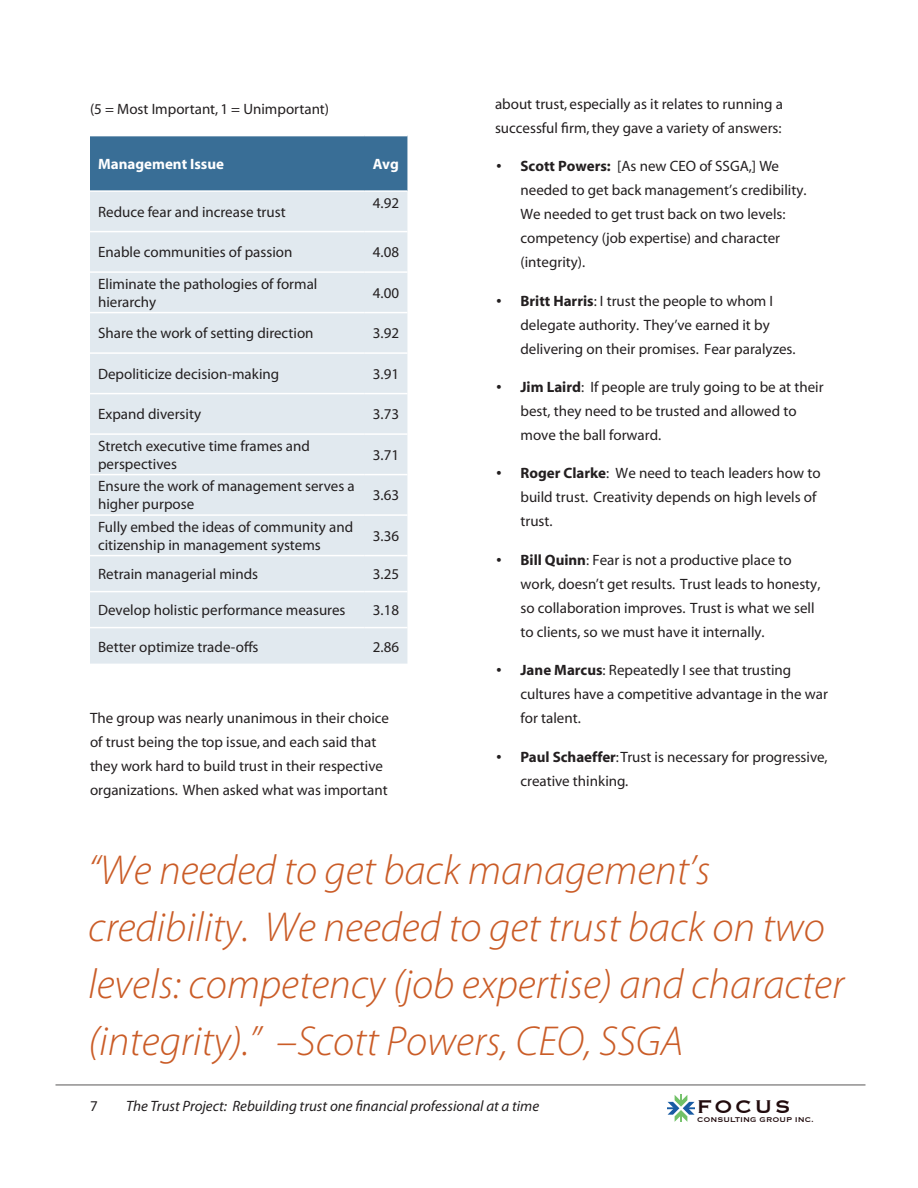
<style>
.page{position:relative;width:918px;height:1188px;background:#fff}
.page>*{position:absolute;margin:0;border:0;box-sizing:border-box;transform-origin:0 0}
.callouts{font:italic 300 42px/57px "Myriad Pro";color:#ca5c27}
.body{font:15px/24px "Myriad";color:#231f20}
.t1{font:15px/18px "Myriad Pro";color:#231f20}
.bullets{font:15px/24px "Myriad";color:#231f20}
.t2{font:italic 15px "Myriad Pro";color:#231f20}
.t3{font:700 15px "Myriad Pro";color:#fff}
.t4{font:700 15px "Myriad";color:#231f20}
.t5{font:14.7px "Copperplate";letter-spacing:.05em;color:#231f20}
.t6{font:9px "Copperplate";color:#210b0d}
.t7{font:4.95px "Copperplate";letter-spacing:.08em;color:#231f20}
.s1{font-weight:700}
</style>
<div class="page">
<hr style="left:56px;top:1085px;width:810px;height:1px;background:#231f20">
<svg style="left:667px;top:1095px;width:28px;height:27px"></svg>
<div style="left:90px;top:136px;width:317px;height:54px;background:#396e96"></div>
<div style="left:90px;top:192px;width:317px;height:472px;background:#e1e9ef"></div>
<hr style="left:90px;top:555px;width:275px;height:1px;background:#fff">
<hr style="left:365px;top:555px;width:42px;height:1px;background:#fff">
<hr style="left:90px;top:591px;width:275px;height:1px;background:#fff">
<hr style="left:365px;top:591px;width:42px;height:1px;background:#fff">
<hr style="left:90px;top:627px;width:275px;height:1px;background:#fff">
<hr style="left:365px;top:627px;width:42px;height:1px;background:#fff">
<hr style="left:90px;top:231px;width:275px;height:1px;background:#fff">
<hr style="left:365px;top:231px;width:42px;height:1px;background:#fff">
<hr style="left:90px;top:271px;width:275px;height:2px;background:#fff">
<hr style="left:365px;top:271px;width:42px;height:2px;background:#fff">
<hr style="left:90px;top:312px;width:275px;height:1px;background:#fff">
<hr style="left:365px;top:312px;width:42px;height:1px;background:#fff">
<hr style="left:90px;top:352px;width:275px;height:2px;background:#fff">
<hr style="left:365px;top:352px;width:42px;height:2px;background:#fff">
<hr style="left:90px;top:393px;width:275px;height:1px;background:#fff">
<hr style="left:365px;top:393px;width:42px;height:1px;background:#fff">
<hr style="left:90px;top:433px;width:275px;height:2px;background:#fff">
<hr style="left:365px;top:433px;width:42px;height:2px;background:#fff">
<hr style="left:90px;top:474px;width:275px;height:1px;background:#fff">
<hr style="left:365px;top:474px;width:42px;height:1px;background:#fff">
<hr style="left:90px;top:514px;width:275px;height:2px;background:#fff">
<hr style="left:365px;top:514px;width:42px;height:2px;background:#fff">
<p class="body" style="left:90px;top:98px;width:241px">(5 = Most Important, 1 = Unimportant)</p>
<p class="t3" style="left:98px;top:154px;width:128px">Management Issue</p>
<p class="t3" style="left:373px;top:154px;width:27px">Avg</p>
<p class="t1" style="left:98px;top:203px;width:189px">Reduce fear and increase trust</p>
<p class="t1" style="left:373px;top:194px;width:28px">4.92</p>
<p class="t1" style="left:98px;top:243px;width:196px">Enable communities of passion</p>
<p class="t1" style="left:373px;top:243px;width:28px">4.08</p>
<p class="t1" style="left:98px;top:275px;width:221px">Eliminate the pathologies of formal hierarchy</p>
<p class="t1" style="left:373px;top:284px;width:28px">4.00</p>
<p class="t1" style="left:98px;top:324px;width:217px">Share the work of setting direction</p>
<p class="t1" style="left:373px;top:324px;width:28px">3.92</p>
<p class="t1" style="left:98px;top:365px;width:183px">Depoliticize decision-making</p>
<p class="t1" style="left:373px;top:365px;width:28px">3.91</p>
<p class="t1" style="left:98px;top:405px;width:105px">Expand diversity</p>
<p class="t1" style="left:373px;top:405px;width:28px">3.73</p>
<p class="t1" style="left:98px;top:437px;width:213px">Stretch executive time frames and perspectives</p>
<p class="t1" style="left:373px;top:446px;width:28px">3.71</p>
<p class="t1" style="left:98px;top:477px;width:258px">Ensure the work of management serves a higher purpose</p>
<p class="t1" style="left:373px;top:486px;width:28px">3.63</p>
<p class="t1" style="left:98px;top:518px;width:257px">Fully embed the ideas of community and citizenship in management systems</p>
<p class="t1" style="left:373px;top:527px;width:28px">3.36</p>
<p class="t1" style="left:98px;top:565px;width:162px">Retrain managerial minds</p>
<p class="t1" style="left:373px;top:565px;width:28px">3.25</p>
<p class="t1" style="left:98px;top:601px;width:249px">Develop holistic performance measures</p>
<p class="t1" style="left:373px;top:601px;width:28px">3.18</p>
<p class="t1" style="left:98px;top:637px;width:162px">Better optimize trade-offs</p>
<p class="t1" style="left:373px;top:637px;width:28px">2.86</p>
<p class="body" style="left:90px;top:707px;width:301px">The group was nearly unanimous in their choice of trust being the top issue, and each said that they work hard to build trust in their respective organizations. When asked what was important</p>
<p class="body" style="left:495px;top:92px;width:290px">about trust, especially as it relates to running a successful firm, they gave a variety of answers:</p>
<p class="bullets" style="left:520px;top:155px;width:288px"><span class="s1">Scott Powers:</span> [As new CEO of SSGA,] We needed to get back management’s credibility.<br>We needed to get trust back on two levels: competency (job expertise) and character (integrity).</p>
<p class="body" style="left:520px;top:289px;width:277px"><span class="s1">Britt Harris</span>: I trust the people to whom I delegate authority. They’ve earned it by delivering on their promises. Fear paralyzes.</p>
<p class="body" style="left:520px;top:376px;width:305px"><span class="s1">Jim Laird</span>: If people are truly going to be at their best, they need to be trusted and allowed to move the ball forward.</p>
<p class="body" style="left:520px;top:462px;width:302px"><span class="s1">Roger Clarke</span>: We need to teach leaders how to build trust. Creativity depends on high levels of trust.</p>
<p class="body" style="left:520px;top:548px;width:301px"><span class="s1">Bill Quinn</span>: Fear is not a productive place to work, doesn’t get results. Trust leads to honesty, so collaboration improves. Trust is what we sell to clients, so we must have it internally.</p>
<p class="body" style="left:520px;top:659px;width:309px"><span class="s1">Jane Marcus</span>: Repeatedly I see that trusting cultures have a competitive advantage in the war for talent.</p>
<p class="body" style="left:520px;top:745px;width:308px"><span class="s1">Paul Schaeffer</span>: Trust is necessary for progressive, creative thinking.</p>
<p class="t4" style="left:496px;top:158px;width:7px">•</p>
<p class="t4" style="left:496px;top:293px;width:7px">•</p>
<p class="t4" style="left:496px;top:379px;width:7px">•</p>
<p class="t4" style="left:496px;top:466px;width:7px">•</p>
<p class="t4" style="left:496px;top:552px;width:7px">•</p>
<p class="t4" style="left:496px;top:662px;width:7px">•</p>
<p class="t4" style="left:496px;top:749px;width:7px">•</p>
<p class="callouts" style="left:88px;top:841px;width:757px">“We needed to get back management’s credibility. We needed to get trust back on two levels: competency (job expertise) and character (integrity).” –Scott Powers, CEO, SSGA</p>
<p class="t2" style="left:126px;top:1096px;width:415px">The Trust Project: Rebuilding trust one financial professional at a time</p>
<p class="t5" style="left:698px;top:1096px;width:56px">FOCUS</p>
<p class="t7" style="left:699px;top:1110px;width:67px">Consulting Group Inc.</p>
<p class="t6" style="left:697px;top:1113px;width:118px">CONSULTING GROUP INC.</p>
</div>
